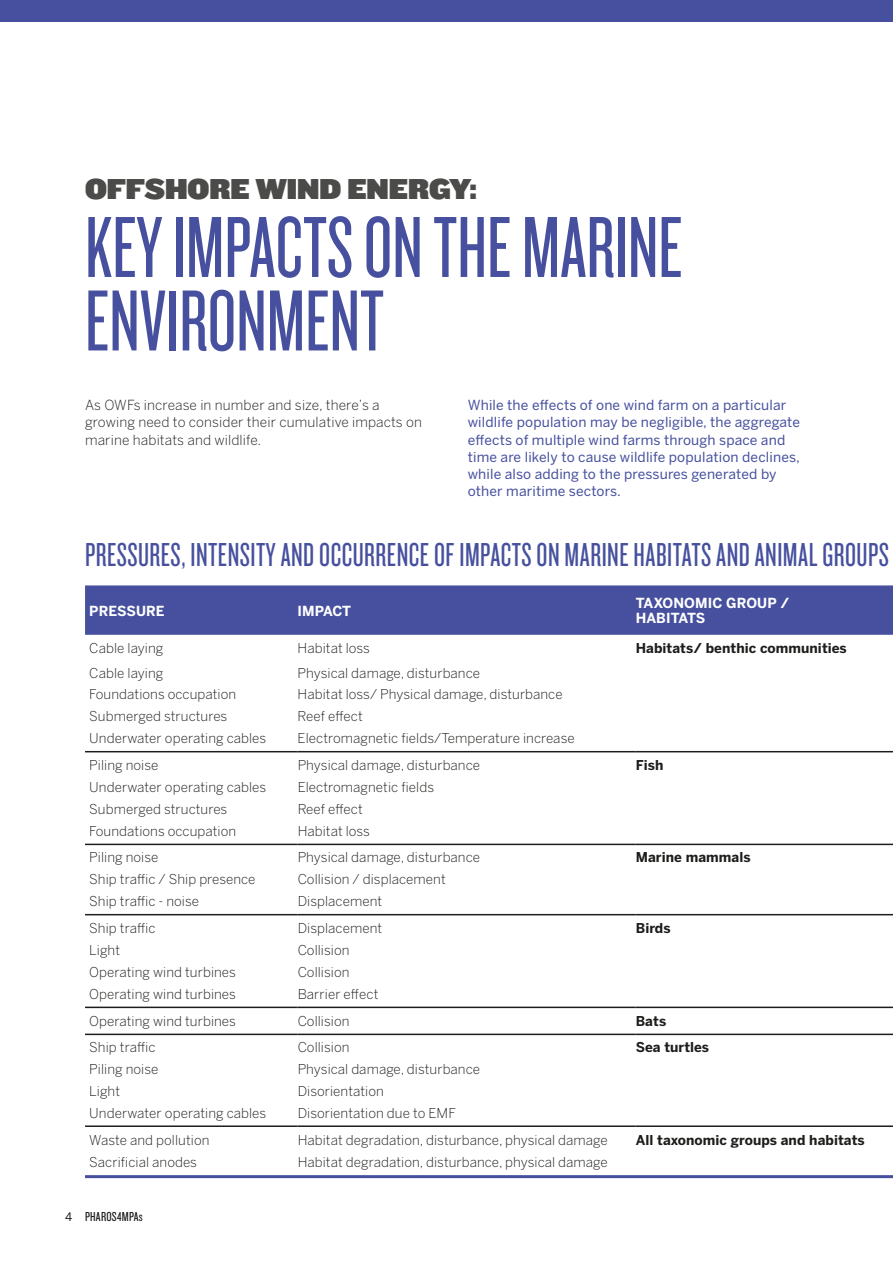
<style>
.page{position:relative;width:893px;height:1263px;background:#fff}
.page>*{position:absolute;margin:0;border:0;box-sizing:border-box;transform-origin:0 0}
.ladillo_X{font:90px/73.5px "Knockout HTF27 Junior Bantamwt";color:#46509e}
.ladillo_X_sense_num{font:34.5px "Knockout HTF27 Junior Bantamwt";letter-spacing:.015em;color:#46509e}
.antetítol{font:30px "Knockout HTF92 Ultmt Cruiserwt";color:#4b4b4a}
.text_seguit{font:13.8px/17.2px "Benton Sans";letter-spacing:.01em;color:#46509e}
.text_seguit-2{font:300 13.8px/17.2px "Benton Sans";letter-spacing:.01em;color:#1d1d1b}
.t1{font:700 13.8px/15px "Benton Sans";letter-spacing:.005em;color:#fff}
.t2{font:300 13.5px "Benton Sans";letter-spacing:.005em;color:#1d1d1b}
.t3{font:700 13.5px "Benton Sans";letter-spacing:.005em;color:#1d1d1b}
.t4{font:13.5px "Knockout HTF28 Junior Featherwt";letter-spacing:.02em;color:#1d1d1b}
.s1{font-family:"Benton Sans";font-size:11.55px}
</style>
<div class="page">
<div style="left:0;top:0;width:893px;height:21px;background:#46509e"></div>
<div style="left:85px;top:585px;width:808px;height:50px;background:#46509e"></div>
<hr style="left:85px;top:751px;width:213px;height:1px;background:#1d1d1b">
<hr style="left:298px;top:751px;width:338px;height:1px;background:#1d1d1b">
<hr style="left:636px;top:751px;width:257px;height:1px;background:#1d1d1b">
<hr style="left:85px;top:844px;width:213px;height:1px;background:#1d1d1b">
<hr style="left:298px;top:844px;width:338px;height:1px;background:#1d1d1b">
<hr style="left:636px;top:844px;width:257px;height:1px;background:#1d1d1b">
<hr style="left:85px;top:914px;width:213px;height:1px;background:#1d1d1b">
<hr style="left:298px;top:914px;width:338px;height:1px;background:#1d1d1b">
<hr style="left:636px;top:914px;width:257px;height:1px;background:#1d1d1b">
<hr style="left:85px;top:1006px;width:213px;height:2px;background:#1d1d1b">
<hr style="left:298px;top:1006px;width:338px;height:2px;background:#1d1d1b">
<hr style="left:636px;top:1006px;width:257px;height:2px;background:#1d1d1b">
<hr style="left:85px;top:1033px;width:213px;height:2px;background:#1d1d1b">
<hr style="left:298px;top:1033px;width:338px;height:2px;background:#1d1d1b">
<hr style="left:636px;top:1033px;width:257px;height:2px;background:#1d1d1b">
<hr style="left:85px;top:1125px;width:213px;height:2px;background:#1d1d1b">
<hr style="left:298px;top:1125px;width:338px;height:2px;background:#1d1d1b">
<hr style="left:636px;top:1125px;width:257px;height:2px;background:#1d1d1b">
<hr style="left:85px;top:1175px;width:808px;height:3px;background:#46509e">
<p class="antetítol" style="left:85px;top:173px;width:393px">OFFSHORE WIND ENERGY:</p>
<p class="ladillo_X" style="left:85px;top:213px;width:599px">KEY IMPACTS ON THE MARINE<br>ENVIRONMENT</p>
<p class="text_seguit-2" style="left:85px;top:396px;width:338px">As OWFs increase in number and size, there’s a growing need to consider their cumulative impacts on marine habitats and wildlife.</p>
<p class="text_seguit" style="left:468px;top:396px;width:334px">While the effects of one wind farm on a particular wildlife population may be negligible, the aggregate effects of multiple wind farms through space and time are likely to cause wildlife population declines, while also adding to the pressures generated by other maritime sectors.</p>
<p class="ladillo_X_sense_num" style="left:85px;top:538px;width:805px">PRESSURES, INTENSITY AND OCCURRENCE OF IMPACTS ON MARINE HABITATS AND ANIMAL GROUPS</p>
<p class="t1" style="left:89px;top:603px;width:77px">PRESSURE</p>
<p class="t1" style="left:298px;top:603px;width:55px">IMPACT</p>
<p class="t1" style="left:636px;top:595px;width:155px">TAXONOMIC GROUP /<br>HABITATS</p>
<p class="t2" style="left:89px;top:640px;width:76px">Cable laying</p>
<p class="t2" style="left:298px;top:640px;width:74px">Habitat loss</p>
<p class="t3" style="left:636px;top:640px;width:213px">Habitats/ benthic communities</p>
<p class="t2" style="left:89px;top:665px;width:76px">Cable laying</p>
<p class="t2" style="left:298px;top:665px;width:184px">Physical damage, disturbance</p>
<p class="t2" style="left:89px;top:686px;width:148px">Foundations occupation</p>
<p class="t2" style="left:298px;top:686px;width:266px">Habitat loss/ Physical damage, disturbance</p>
<p class="t2" style="left:89px;top:708px;width:139px">Submerged structures</p>
<p class="t2" style="left:298px;top:708px;width:67px">Reef effect</p>
<p class="t2" style="left:89px;top:730px;width:178px">Underwater operating cables</p>
<p class="t2" style="left:298px;top:730px;width:278px">Electromagnetic fields/Temperature increase</p>
<p class="t2" style="left:89px;top:757px;width:71px">Piling noise</p>
<p class="t2" style="left:298px;top:757px;width:184px">Physical damage, disturbance</p>
<p class="t3" style="left:636px;top:757px;width:29px">Fish</p>
<p class="t2" style="left:89px;top:779px;width:178px">Underwater operating cables</p>
<p class="t2" style="left:298px;top:779px;width:138px">Electromagnetic fields</p>
<p class="t2" style="left:89px;top:801px;width:139px">Submerged structures</p>
<p class="t2" style="left:298px;top:801px;width:67px">Reef effect</p>
<p class="t2" style="left:89px;top:823px;width:148px">Foundations occupation</p>
<p class="t2" style="left:298px;top:823px;width:74px">Habitat loss</p>
<p class="t2" style="left:89px;top:849px;width:71px">Piling noise</p>
<p class="t2" style="left:298px;top:849px;width:184px">Physical damage, disturbance</p>
<p class="t3" style="left:636px;top:849px;width:116px">Marine mammals</p>
<p class="t2" style="left:89px;top:871px;width:168px">Ship traffic / Ship presence</p>
<p class="t2" style="left:298px;top:871px;width:150px">Collision / displacement</p>
<p class="t2" style="left:89px;top:893px;width:111px">Ship traffic - noise</p>
<p class="t2" style="left:298px;top:893px;width:86px">Displacement</p>
<p class="t2" style="left:89px;top:920px;width:68px">Ship traffic</p>
<p class="t2" style="left:298px;top:920px;width:86px">Displacement</p>
<p class="t3" style="left:636px;top:920px;width:36px">Birds</p>
<p class="t2" style="left:89px;top:942px;width:32px">Light</p>
<p class="t2" style="left:298px;top:942px;width:53px">Collision</p>
<p class="t2" style="left:89px;top:964px;width:148px">Operating wind turbines</p>
<p class="t2" style="left:298px;top:964px;width:53px">Collision</p>
<p class="t2" style="left:89px;top:986px;width:148px">Operating wind turbines</p>
<p class="t2" style="left:298px;top:986px;width:82px">Barrier effect</p>
<p class="t2" style="left:89px;top:1013px;width:148px">Operating wind turbines</p>
<p class="t2" style="left:298px;top:1013px;width:53px">Collision</p>
<p class="t3" style="left:636px;top:1013px;width:32px">Bats</p>
<p class="t2" style="left:89px;top:1039px;width:68px">Ship traffic</p>
<p class="t2" style="left:298px;top:1039px;width:53px">Collision</p>
<p class="t3" style="left:636px;top:1039px;width:75px">Sea turtles</p>
<p class="t2" style="left:89px;top:1061px;width:71px">Piling noise</p>
<p class="t2" style="left:298px;top:1061px;width:184px">Physical damage, disturbance</p>
<p class="t2" style="left:89px;top:1083px;width:32px">Light</p>
<p class="t2" style="left:298px;top:1083px;width:88px">Disorientation</p>
<p class="t2" style="left:89px;top:1105px;width:178px">Underwater operating cables</p>
<p class="t2" style="left:298px;top:1105px;width:160px">Disorientation due to EMF</p>
<p class="t2" style="left:89px;top:1132px;width:122px">Waste and pollution</p>
<p class="t2" style="left:298px;top:1132px;width:312px">Habitat degradation, disturbance, physical damage</p>
<p class="t3" style="left:636px;top:1132px;width:231px">All taxonomic groups and habitats</p>
<p class="t2" style="left:89px;top:1154px;width:109px">Sacrificial anodes</p>
<p class="t2" style="left:298px;top:1154px;width:312px">Habitat degradation, disturbance, physical damage</p>
<p class="t4" style="left:65px;top:1210px;width:79px"><span class="s1">4</span> PHAROS4MPAs</p>
</div>
